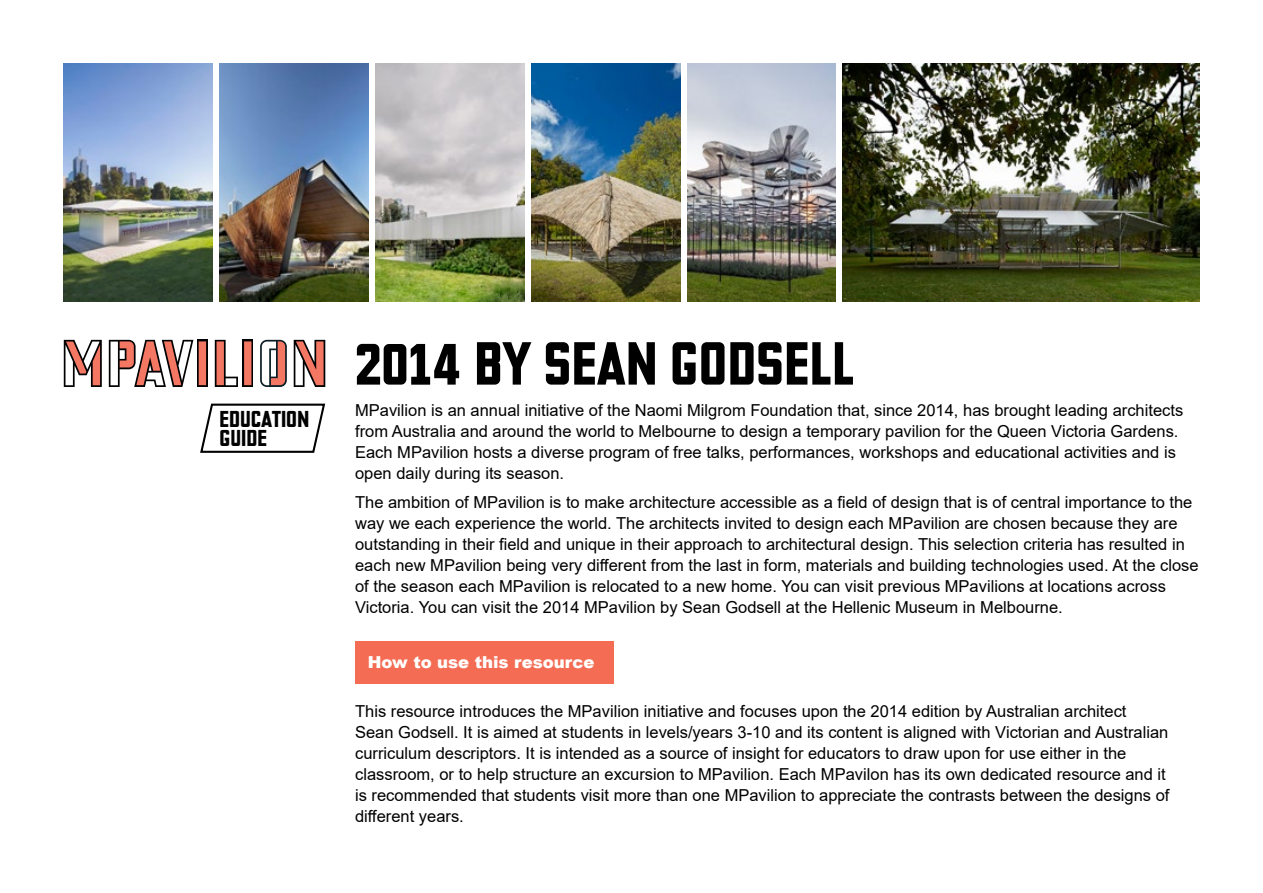
<style>
.page{position:relative;width:1263px;height:893px;background:#fff}
.page>*{position:absolute;margin:0;border:0;box-sizing:border-box;transform-origin:0 0}
.t1{font:60px "MPAVILION";color:#000}
.t2{font:22.8px/18.8px "MPAVILION";color:#000}
.Body_paragraph{font:16.5px/21px "Arial";color:#000}
.Body_paragraph-2{font:900 16.5px "Arial";color:#fff}
</style>
<div class="page">
<div style="left:355px;top:641px;width:259px;height:43px;background:#f36c53"></div>
<svg style="left:200px;top:403px;width:126px;height:50px"></svg>
<svg style="left:64px;top:340px;width:261px;height:47px"></svg>
<img style="left:64px;top:64px;width:149px;height:238px">
<img style="left:220px;top:64px;width:148px;height:238px">
<img style="left:375px;top:64px;width:149px;height:238px">
<img style="left:531px;top:64px;width:149px;height:238px">
<img style="left:687px;top:64px;width:149px;height:238px">
<img style="left:842px;top:64px;width:357px;height:238px">
<p class="t2" style="left:220px;top:410px;width:91px">EDUCATION<br>GUIDE</p>
<p class="t1" style="left:355px;top:329px;width:501px">2014 BY SEAN GODSELL</p>
<p class="Body_paragraph" style="left:355px;top:399px;width:830px">MPavilion is an annual initiative of the Naomi Milgrom Foundation that, since 2014, has brought leading architects from Australia and around the world to Melbourne to design a temporary pavilion for the Queen Victoria Gardens.<br>Each MPavilion hosts a diverse program of free talks, performances, workshops and educational activities and is open daily during its season.</p>
<p class="Body_paragraph" style="left:355px;top:492px;width:845px">The ambition of MPavilion is to make architecture accessible as a field of design that is of central importance to the way we each experience the world. The architects invited to design each MPavilion are chosen because they are outstanding in their field and unique in their approach to architectural design. This selection criteria has resulted in each new MPavilion being very different from the last in form, materials and building technologies used. At the close of the season each MPavilion is relocated to a new home. You can visit previous MPavilions at locations across Victoria. You can visit the 2014 MPavilion by Sean Godsell at the Hellenic Museum in Melbourne.</p>
<p class="Body_paragraph-2" style="left:368px;top:650px;width:228px">How to use this resource</p>
<p class="Body_paragraph" style="left:355px;top:700px;width:816px">This resource introduces the MPavilion initiative and focuses upon the 2014 edition by Australian architect<br>Sean Godsell. It is aimed at students in levels/years 3-10 and its content is aligned with Victorian and Australian curriculum descriptors. It is intended as a source of insight for educators to draw upon for use either in the classroom, or to help structure an excursion to MPavilion. Each MPavilon has its own dedicated resource and it is recommended that students visit more than one MPavilion to appreciate the contrasts between the designs of different years.</p>
</div>
